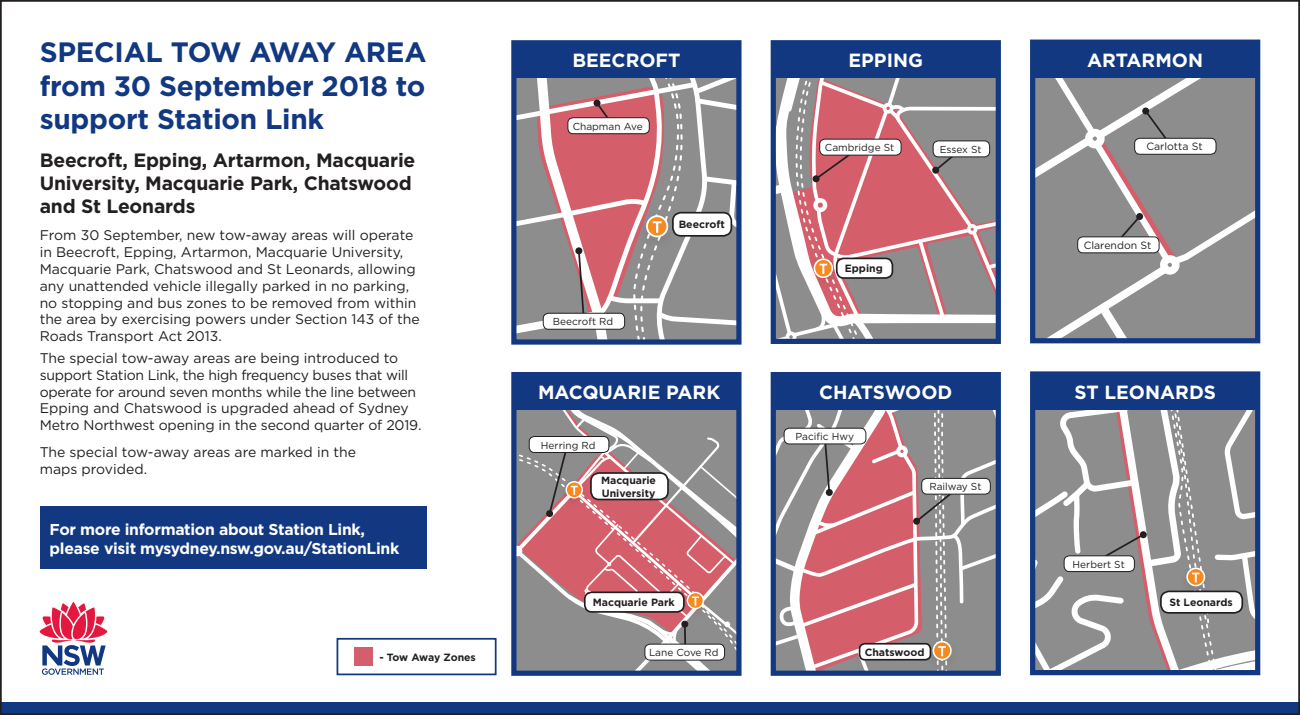
<style>
.page{position:relative;width:1300px;height:715px;background:#fff}
.page>*{position:absolute;margin:0;border:0;box-sizing:border-box;transform-origin:0 0}
.t1{font:700 28px/33.6px "Gotham";letter-spacing:-.01em;color:#113880;text-align:justify}
.t2{font:700 19.25px/23.1px "Gotham";letter-spacing:-.01em;color:#231f20}
.t3{font:700 19.07px "Gotham";color:#fff}
.t4{font:700 15.75px/18.9px "Gotham";letter-spacing:-.02em;color:#fff}
.t5{font:14px/16.8px "Gotham";color:#231f20}
.t6{font:14px/16.8px "Gotham";letter-spacing:-.02em;color:#231f20}
.t7{font:700 10.5px/12.6px "Gotham";color:#231f20}
.t8{font:10.5px "Gotham";color:#231f20}
.t9{font:700 10.5px "Gotham";letter-spacing:-.02em;color:#231f20}
.t10{font:10.15px "Gotham";color:#231f20}
</style>
<div class="page">
<div style="left:0;top:702px;width:1300px;height:12px;background:#113880"></div>
<div style="left:40px;top:506px;width:386px;height:63px;background:#113880"></div>
<svg style="left:511px;top:372px;width:231px;height:304px;background:#264a8b"></svg>
<svg style="left:770px;top:40px;width:231px;height:304px;background:#264a8b"></svg>
<svg style="left:1030px;top:371px;width:231px;height:305px;background:#335592"></svg>
<svg style="left:770px;top:372px;width:231px;height:304px;background:#264a8b"></svg>
<svg style="left:1030px;top:39px;width:231px;height:305px;background:#335592"></svg>
<svg style="left:511px;top:40px;width:231px;height:305px;background:#2d508f"></svg>
<div style="left:514px;top:42px;width:225px;height:35px;background:#113880"></div>
<div style="left:773px;top:42px;width:225px;height:35px;background:#113880"></div>
<svg style="left:40px;top:602px;width:67px;height:72px"></svg>
<svg style="left:773px;top:374px;width:225px;height:299px;background:#9c808f"></svg>
<div style="left:913px;top:517px;width:7px;height:7px;background:#231f20;border-radius:50%"></div>
<svg style="left:1032px;top:374px;width:225px;height:298px;background:#8c919b"></svg>
<div style="left:1140px;top:531px;width:7px;height:7px;background:#231f20;border-radius:50%"></div>
<svg style="left:514px;top:77px;width:225px;height:265px;background:#ab9095"></svg>
<div style="left:593px;top:100px;width:7px;height:7px;background:#231f20;border-radius:50%"></div>
<svg style="left:514px;top:374px;width:225px;height:299px;background:#998290"></svg>
<div style="left:681px;top:620px;width:7px;height:7px;background:#231f20;border-radius:50%"></div>
<svg style="left:773px;top:77px;width:225px;height:264px"></svg>
<div style="left:812px;top:175px;width:7px;height:7px;background:#231f20;border-radius:50%"></div>
<svg style="left:1032px;top:42px;width:225px;height:298px;background:#828792"></svg>
<div style="left:1142px;top:107px;width:7px;height:7px;background:#231f20;border-radius:50%"></div>
<div style="left:543px;top:313px;width:81px;height:16px;background:#fff;border-radius:5px"></div>
<div style="left:543px;top:313px;width:82px;height:16px;border:1px solid #231f20;border-radius:5px"></div>
<div style="left:568px;top:118px;width:81px;height:16px;background:#fff;border-radius:5px"></div>
<div style="left:567px;top:117px;width:83px;height:17px;border:1px solid #231f20;border-radius:5px"></div>
<div style="left:820px;top:139px;width:81px;height:16px;background:#fff;border-radius:5px"></div>
<div style="left:819px;top:139px;width:82px;height:16px;border:1px solid #231f20;border-radius:5px"></div>
<div style="left:933px;top:141px;width:56px;height:16px;background:#fff;border-radius:5px"></div>
<div style="left:932px;top:140px;width:58px;height:17px;border:1px solid #231f20;border-radius:5px"></div>
<div style="left:529px;top:436px;width:80px;height:16px;background:#fff;border-radius:5px"></div>
<div style="left:529px;top:436px;width:80px;height:17px;border:1px solid #231f20;border-radius:5px"></div>
<div style="left:645px;top:644px;width:79px;height:16px;background:#fff;border-radius:5px"></div>
<div style="left:644px;top:643px;width:81px;height:17px;border:1px solid #231f20;border-radius:5px"></div>
<div style="left:1077px;top:237px;width:82px;height:16px;background:#fff;border-radius:5px"></div>
<div style="left:1077px;top:236px;width:82px;height:17px;border:1px solid #231f20;border-radius:5px"></div>
<div style="left:1134px;top:138px;width:82px;height:16px;background:#fff;border-radius:5px"></div>
<div style="left:1134px;top:138px;width:82px;height:17px;border:1px solid #231f20;border-radius:5px"></div>
<div style="left:784px;top:428px;width:82px;height:16px;background:#fff;border-radius:5px"></div>
<div style="left:783px;top:427px;width:83px;height:17px;border:1px solid #231f20;border-radius:5px"></div>
<div style="left:922px;top:478px;width:68px;height:16px;background:#fff;border-radius:5px"></div>
<div style="left:921px;top:477px;width:70px;height:17px;border:1px solid #231f20;border-radius:5px"></div>
<div style="left:1064px;top:555px;width:70px;height:16px;background:#fff;border-radius:5px"></div>
<div style="left:1063px;top:555px;width:72px;height:16px;border:1px solid #231f20;border-radius:5px"></div>
<div style="left:336px;top:637px;width:160px;height:38px;border:2px solid #113880"></div>
<div style="left:354px;top:647px;width:19px;height:18px;background:#d45f6c"></div>
<p class="t1" style="left:40px;top:35px;width:388px">SPECIAL TOW AWAY AREA from 30 September 2018 to support Station Link</p>
<p class="t2" style="left:40px;top:149px;width:377px">Beecroft, Epping, Artarmon, Macquarie<br>University, Macquarie Park, Chatswood and St Leonards</p>
<p class="t5" style="left:40px;top:226px;width:381px">From 30 September, new tow-away areas will operate in Beecroft, Epping, Artarmon, Macquarie University, Macquarie Park, Chatswood and St Leonards, allowing any unattended vehicle illegally parked in no parking, no stopping and bus zones to be removed from within the area by exercising powers under Section 143 of the Roads Transport Act 2013.</p>
<p class="t6" style="left:40px;top:349px;width:383px">The special tow-away areas are being introduced to support Station Link, the high frequency buses that will operate for around seven months while the line between Epping and Chatswood is upgraded ahead of Sydney Metro Northwest opening in the second quarter of 2019.</p>
<p class="t5" style="left:40px;top:443px;width:318px">The special tow-away areas are marked in the maps provided.</p>
<p class="t4" style="left:50px;top:519px;width:351px">For more information about Station Link, please visit mysydney.nsw.gov.au/StationLink</p>
<p class="t9" style="left:379px;top:650px;width:98px">- Tow Away Zones</p>
<p class="t3" style="left:572px;top:47px;width:110px">BEECROFT</p>
<p class="t10" style="left:573px;top:120px;width:71px">Chapman Ave</p>
<p class="t10" style="left:553px;top:315px;width:62px">Beecroft Rd</p>
<p class="t7" style="left:679px;top:218px;width:48px">Beecroft</p>
<p class="t3" style="left:538px;top:379px;width:184px">MACQUARIE PARK</p>
<p class="t10" style="left:541px;top:438px;width:56px">Herring Rd</p>
<p class="t7" style="left:601px;top:474px;width:57px">Macquarie<br>University</p>
<p class="t7" style="left:593px;top:596px;width:83px">Macquarie Park</p>
<p class="t10" style="left:649px;top:645px;width:71px">Lane Cove Rd</p>
<p class="t3" style="left:848px;top:47px;width:76px">EPPING</p>
<p class="t10" style="left:825px;top:141px;width:71px">Cambridge St</p>
<p class="t10" style="left:940px;top:143px;width:43px">Essex St</p>
<p class="t7" style="left:845px;top:262px;width:40px">Epping</p>
<p class="t3" style="left:819px;top:379px;width:135px">CHATSWOOD</p>
<p class="t10" style="left:795px;top:430px;width:60px">Pacific Hwy</p>
<p class="t10" style="left:929px;top:480px;width:54px">Railway St</p>
<p class="t7" style="left:864px;top:645px;width:61px">Chatswood</p>
<p class="t3" style="left:1087px;top:47px;width:117px">ARTARMON</p>
<p class="t8" style="left:1146px;top:140px;width:58px">Carlotta St</p>
<p class="t8" style="left:1083px;top:238px;width:69px">Clarendon St</p>
<p class="t3" style="left:1074px;top:379px;width:143px">ST LEONARDS</p>
<p class="t10" style="left:1072px;top:557px;width:54px">Herbert St</p>
<p class="t7" style="left:1169px;top:596px;width:65px">St Leonards</p>
</div>
